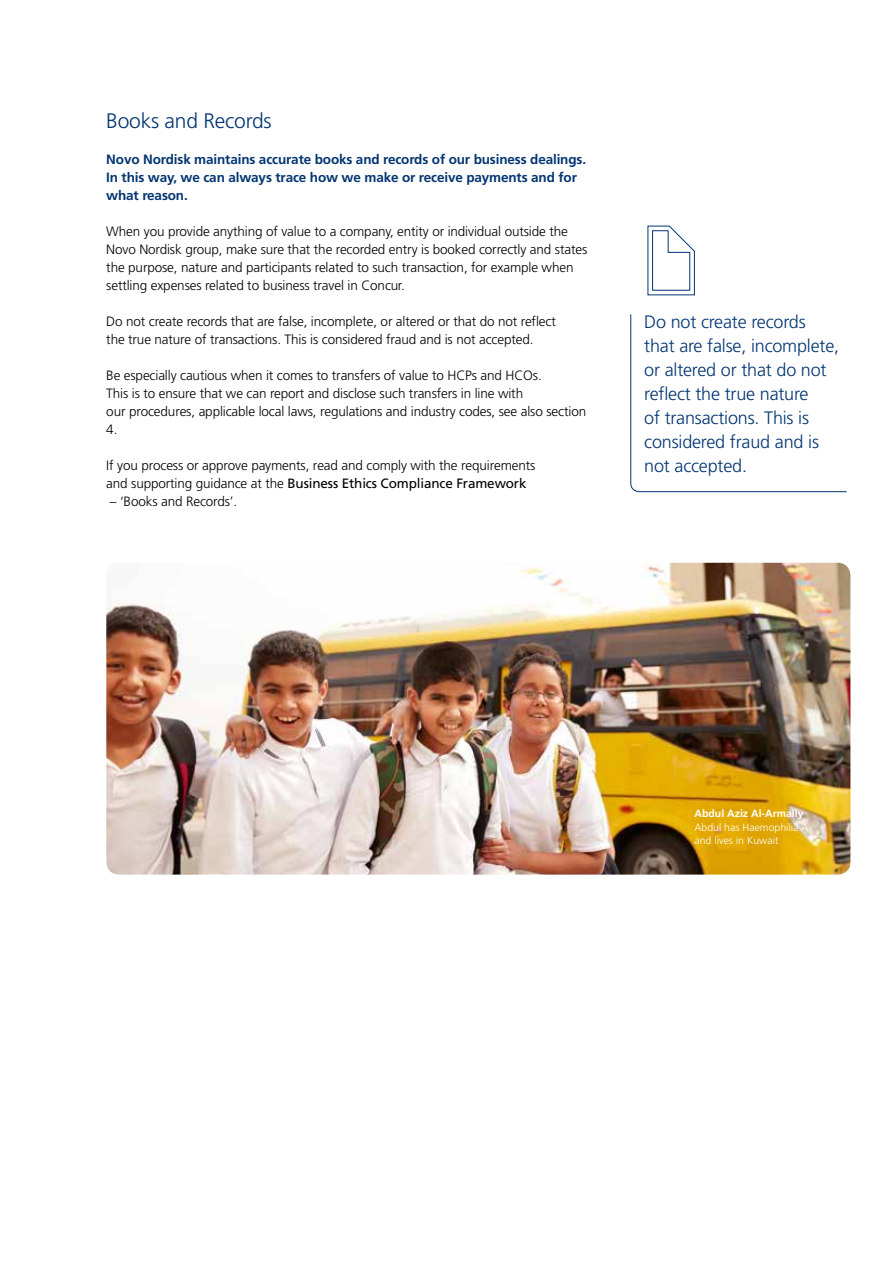
<style>
.page{position:relative;width:893px;height:1263px;background:#fff}
.page>*{position:absolute;margin:0;border:0;box-sizing:border-box;transform-origin:0 0}
.t1{font:300 21px "Frutiger";letter-spacing:-.01em;color:#033572}
.t2{font:300 18px/24px "Frutiger";letter-spacing:-.01em;color:#033572}
.t3{font:300 13.5px/18px "Frutiger";letter-spacing:-.01em;color:#000}
.t4{font:700 13.5px/18px "Frutiger";letter-spacing:-.01em;color:#033572}
.t5{font:300 10.5px/13.5px "Frutiger";color:#fff}
.t6{font:700 10.5px "Frutiger";color:#fff}
.s1{font-weight:400}
</style>
<div class="page">
<svg style="left:647px;top:225px;width:48px;height:70px"></svg>
<svg style="left:630px;top:314px;width:217px;height:178px"></svg>
<img style="left:106px;top:563px;width:744px;height:311px">
<h1 class="t1" style="left:106px;top:109px;width:167px">Books and Records</h1>
<p class="t4" style="left:106px;top:150px;width:481px">Novo Nordisk maintains accurate books and records of our business dealings.<br>In this way, we can always trace how we make or receive payments and for what reason.</p>
<p class="t3" style="left:106px;top:222px;width:482px">When you provide anything of value to a company, entity or individual outside the Novo Nordisk group, make sure that the recorded entry is booked correctly and states the purpose, nature and participants related to such transaction, for example when settling expenses related to business travel in Concur.</p>
<p class="t3" style="left:106px;top:312px;width:451px">Do not create records that are false, incomplete, or altered or that do not reflect the true nature of transactions. This is considered fraud and is not accepted.</p>
<p class="t3" style="left:106px;top:366px;width:481px">Be especially cautious when it comes to transfers of value to HCPs and HCOs.<br>This is to ensure that we can report and disclose such transfers in line with<br>our procedures, applicable local laws, regulations and industry codes, see also section 4.</p>
<p class="t3" style="left:106px;top:456px;width:431px">If you process or approve payments, read and comply with the requirements and supporting guidance at the <span class="s1">Business Ethics Compliance Framework</span></p>
<p class="t3" style="left:110px;top:492px;width:129px">– ‘Books and Records’.</p>
<h2 class="t2" style="left:644px;top:310px;width:196px">Do not create records that are false, incomplete, or altered or that do not reflect the true nature<br>of transactions. This is considered fraud and is not accepted.</h2>
<p class="t6" style="left:694px;top:807px;width:111px">Abdul Aziz Al-Armally</p>
<p class="t5" style="left:694px;top:820px;width:115px">Abdul has Haemophilia A and lives in Kuwait</p>
</div>
